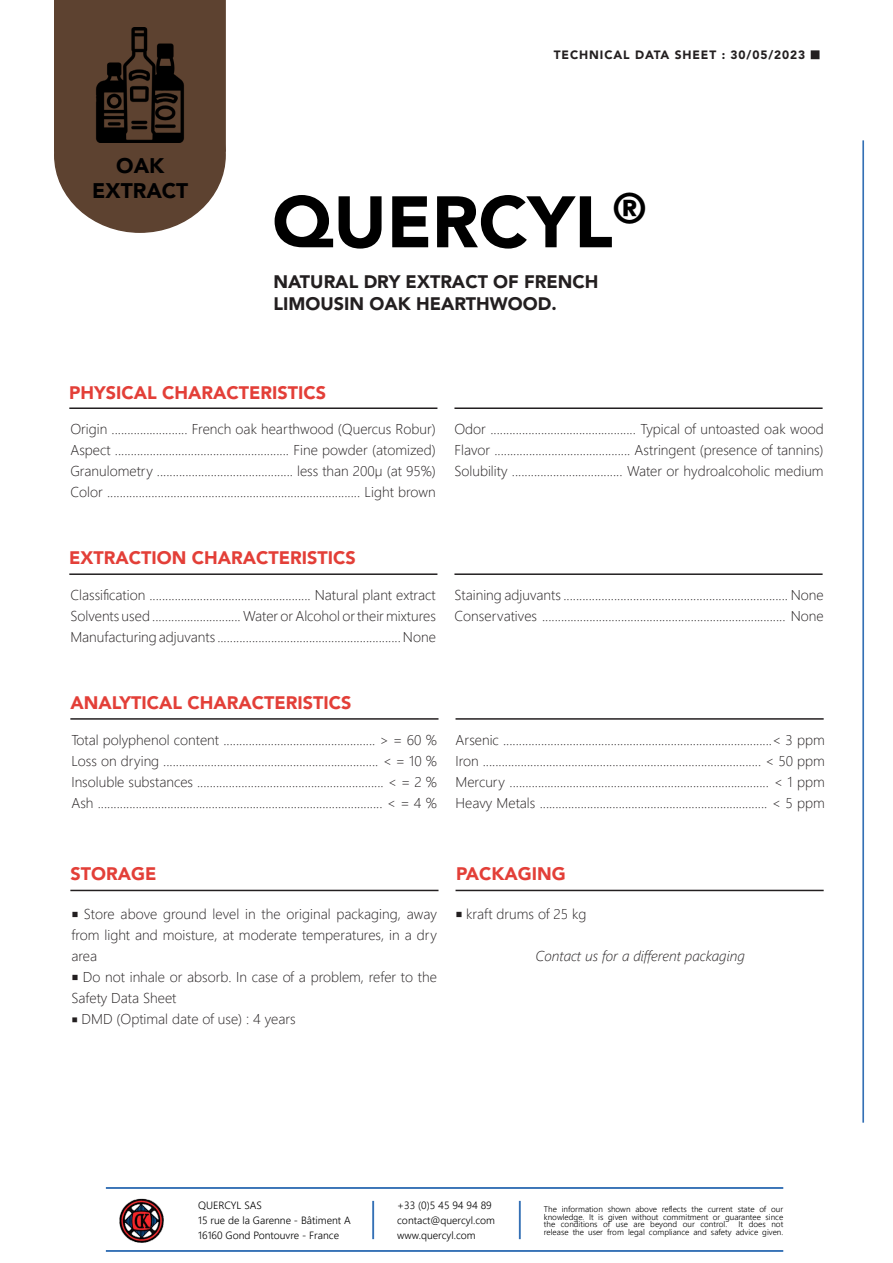
<style>
.page{position:relative;width:893px;height:1263px;background:#fff}
.page>*{position:absolute;margin:0;border:0;box-sizing:border-box;transform-origin:0 0}
.t1{font:900 72px "Avenir LT Std";color:#000}
.t2{font:900 21px "Avenir LT Std";color:#000001}
.t3{font:900 18px "Avenir LT Std";color:#e33f38}
.t4{font:900 18px "Avenir LT Std";color:#231f20}
.t5{font:300 14.25px/21px "Segoe UI";color:#231f20;text-align:justify}
.t6{font:italic 300 14.25px "Segoe UI";color:#231f20}
.t7{font:900 12px "Avenir LT Std";letter-spacing:.075em;color:#231f20}
.t8{font:300 10.5px "Segoe UI";color:#000001}
.t9{font:300 8.25px/7.5px "Segoe UI";color:#000001;text-align:justify}
.s1{font-family:"Minion Pro";font-weight:400;font-size:18px}
.s2{font-family:"Minion Pro";font-weight:400;font-size:16.5px}
</style>
<div class="page">
<div style="left:811px;top:51px;width:8px;height:7px;background:#231f20"></div>
<div style="left:811px;top:50px;width:8px;height:9px;border:2px solid #231f20"></div>
<hr style="left:69px;top:407px;width:754px;height:2px;background:#231f20">
<hr style="left:437px;top:406px;width:17px;height:4px;background:#fff">
<hr style="left:69px;top:573px;width:754px;height:2px;background:#231f20">
<hr style="left:437px;top:572px;width:17px;height:4px;background:#fff">
<hr style="left:70px;top:718px;width:754px;height:2px;background:#231f20">
<hr style="left:438px;top:717px;width:17px;height:4px;background:#fff">
<hr style="left:70px;top:890px;width:754px;height:1px;background:#231f20">
<div style="left:438px;top:888px;width:17px;height:5px;background:#fff"></div>
<div style="left:55px;top:78px;width:170px;height:154px;background:#5d4230;border-radius:50%"></div>
<div style="left:54px;top:0;width:172px;height:152px;background:#5d4230"></div>
<hr style="left:519px;top:1201px;width:2px;height:38px;background:#3470b5">
<img style="left:119px;top:1198px;width:45px;height:44px">
<hr style="left:862px;top:140px;width:2px;height:983px;background:#3470b5">
<hr style="left:106px;top:1187px;width:677px;height:2px;background:#3470b5">
<hr style="left:106px;top:1250px;width:677px;height:2px;background:#3470b5">
<hr style="left:372px;top:1201px;width:2px;height:38px;background:#3470b5">
<img style="left:83px;top:28px;width:115px;height:114px">
<p class="t2" style="left:116px;top:153px;width:50px">OAK</p>
<p class="t2" style="left:92px;top:178px;width:98px">EXTRACT</p>
<p class="t7" style="left:554px;top:48px;width:253px">TECHNICAL DATA SHEET : 30/05/2023</p>
<p class="t1" style="left:272px;top:179px;width:376px">QUERCYL<sup>®</sup></p>
<p class="t4" style="left:274px;top:271px;width:326px">NATURAL DRY EXTRACT OF FRENCH</p>
<p class="t4" style="left:274px;top:292px;width:285px">LIMOUSIN OAK HEARTHWOOD.</p>
<p class="t3" style="left:69px;top:382px;width:258px">PHYSICAL CHARACTERISTICS</p>
<p class="t5" style="left:70px;top:417px;width:367px">Origin ........................ French oak hearthwood (Quercus Robur)</p>
<p class="t5" style="left:70px;top:438px;width:367px">Aspect ....................................................... Fine powder (atomized)</p>
<p class="t5" style="left:70px;top:459px;width:367px">Granulometry ........................................... less than 200µ (at 95%)</p>
<p class="t5" style="left:70px;top:480px;width:367px">Color ................................................................................ Light brown</p>
<p class="t5" style="left:454px;top:417px;width:371px">Odor .............................................. Typical of untoasted oak wood</p>
<p class="t5" style="left:454px;top:438px;width:371px">Flavor ........................................... Astringent (presence of tannins)</p>
<p class="t5" style="left:454px;top:459px;width:371px">Solubility ................................... Water or hydroalcoholic medium</p>
<p class="t3" style="left:69px;top:547px;width:288px">EXTRACTION CHARACTERISTICS</p>
<p class="t5" style="left:70px;top:583px;width:367px">Classification ................................................... Natural plant extract</p>
<p class="t5" style="left:70px;top:604px;width:367px">Solvents used ............................ Water or Alcohol or their mixtures</p>
<p class="t5" style="left:70px;top:625px;width:367px">Manufacturing adjuvants .......................................................... None</p>
<p class="t5" style="left:454px;top:583px;width:371px">Staining adjuvants ....................................................................... None</p>
<p class="t5" style="left:454px;top:604px;width:371px">Conservatives ............................................................................. None</p>
<p class="t3" style="left:70px;top:692px;width:282px">ANALYTICAL CHARACTERISTICS</p>
<p class="t5" style="left:71px;top:728px;width:367px">Total polyphenol content ................................................ &gt; = 60 %</p>
<p class="t5" style="left:71px;top:749px;width:367px">Loss on drying .................................................................... &lt; = 10 %</p>
<p class="t5" style="left:71px;top:770px;width:367px">Insoluble substances ........................................................... &lt; = 2 %</p>
<p class="t5" style="left:71px;top:791px;width:367px">Ash .......................................................................................... &lt; = 4 %</p>
<p class="t5" style="left:455px;top:728px;width:371px">Arsenic .....................................................................................&lt; 3 ppm</p>
<p class="t5" style="left:455px;top:749px;width:371px">Iron ........................................................................................ &lt; 50 ppm</p>
<p class="t5" style="left:455px;top:770px;width:371px">Mercury .................................................................................. &lt; 1 ppm</p>
<p class="t5" style="left:455px;top:791px;width:371px">Heavy Metals ........................................................................ &lt; 5 ppm</p>
<p class="t3" style="left:70px;top:863px;width:87px">STORAGE</p>
<p class="t5" style="left:71px;top:902px;width:367px"><span class="s1">■</span> Store above ground level in the original packaging, away from light and moisture, at moderate temperatures, in a dry area</p>
<p class="t5" style="left:71px;top:965px;width:367px"><span class="s1">■</span> Do not inhale or absorb. In case of a problem, refer to the<br>Safety Data Sheet</p>
<p class="t5" style="left:71px;top:1007px;width:226px"><span class="s2">■</span> DMD (Optimal date of use) : 4 years</p>
<p class="t3" style="left:456px;top:863px;width:111px">PACKAGING</p>
<p class="t5" style="left:455px;top:902px;width:132px"><span class="s1">■</span> kraft drums of 25 kg</p>
<p class="t6" style="left:535px;top:942px;width:211px">Contact us for a different packaging</p>
<p class="t8" style="left:198px;top:1195px;width:65px">QUERCYL SAS</p>
<p class="t8" style="left:198px;top:1210px;width:154px">15 rue de la Garenne - Bâtiment A</p>
<p class="t8" style="left:198px;top:1225px;width:142px">16160 Gond Pontouvre - France</p>
<p class="t8" style="left:397px;top:1195px;width:96px">+33 (0)5 45 94 94 89</p>
<p class="t8" style="left:397px;top:1210px;width:99px">contact@quercyl.com</p>
<p class="t8" style="left:397px;top:1225px;width:80px">www.quercyl.com</p>
<p class="t9" style="left:544px;top:1204px;width:241px">The information shown above reflects the current state of our knowledge. It is given without commitment or guarantee since the conditions of use are beyond our control.</p>
<p class="t9" style="left:738px;top:1219px;width:46px">It does not</p>
<p class="t9" style="left:544px;top:1227px;width:241px">release the user from legal compliance and safety advice given.</p>
</div>
